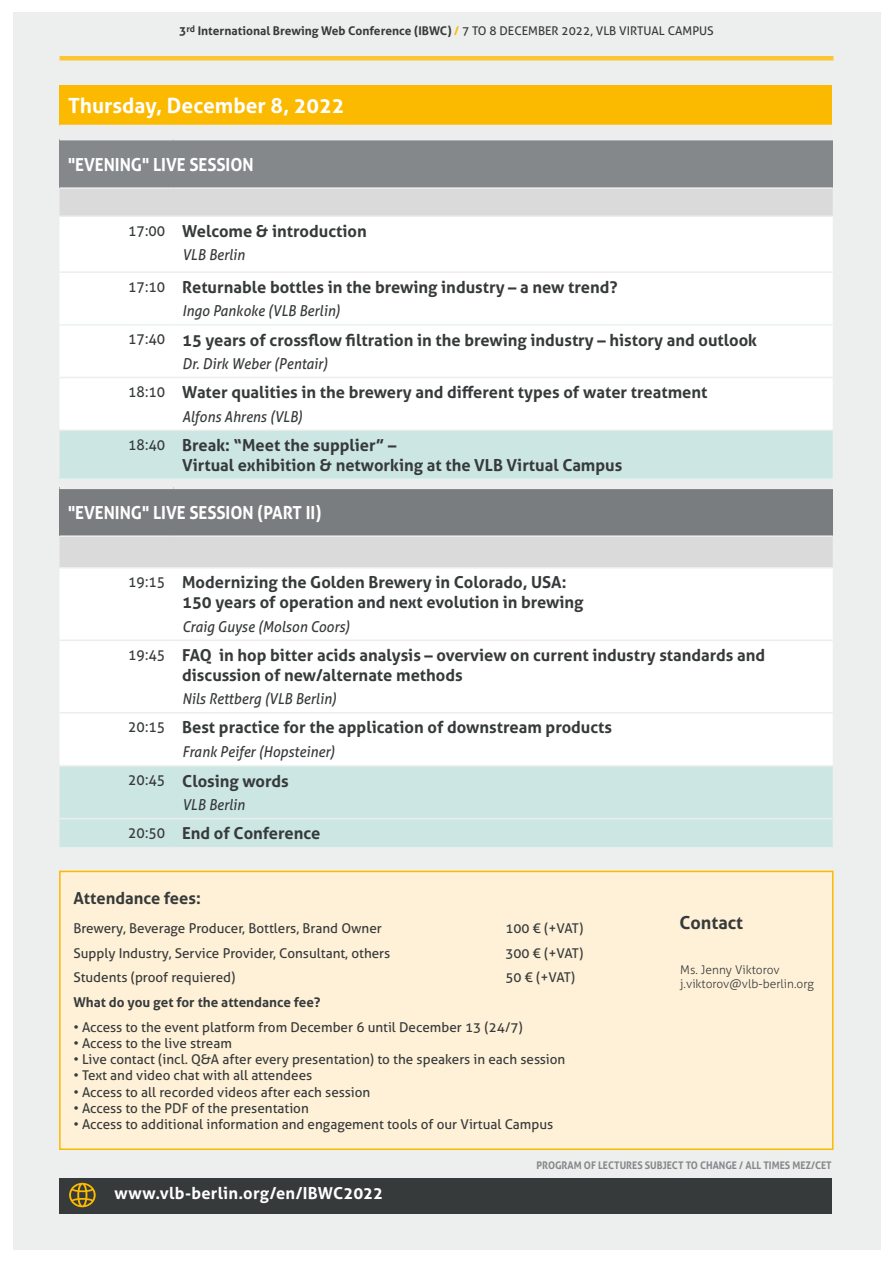
<style>
.page{position:relative;width:893px;height:1263px;background:#fff}
.page>*{position:absolute;margin:0;border:0;box-sizing:border-box;transform-origin:0 0}
.t1{font:700 21px "Aller";color:#fff}
.Themenschwerpunkt{font:700 18px "Aller";color:#fff;scale:.93 1}
.Info_Fliesstext{font:700 18px "Aller";color:#373a3b}
.TABELLE_Vortragsthem{font:700 16.5px/19.8px "Aller";color:#373a3b}
.t2{font:700 16.5px "Aller";letter-spacing:.015em;color:#fff}
.Info_Fliesstext-2{font:700 16.5px "Aller";color:#373a3b}
.TABELLE_Redner{font:italic 15px "Aller";color:#373a3b;scale:.93 1}
.TABELLE_Uhrzeit{font:15px "Aller";color:#373a3b;scale:.93 1}
.Info_Fliesstext-3{font:13.5px "Aller";color:#373a3b}
.Info_Fliesstext-4{font:700 13.5px "Aller";color:#373a3b}
.t3{font:700 12px "Aller";color:#373a3b}
.Info_Fliesstext-5{font:300 12px/14.4px "Aller";color:#373a3b}
.Themenschwerpunkt-2{font:700 10.5px "Aller";color:#84888a;scale:.93 1}
.s1{color:#fbba00}
.s2{font-weight:400}
</style>
<div class="page">
<div style="left:13px;top:13px;width:867px;height:1237px;background:#edeeee"></div>
<hr style="left:60px;top:56px;width:773px;height:4px;background:#fdc433">
<div style="left:60px;top:85px;width:773px;height:40px;background:#fbba00"></div>
<div style="left:60px;top:140px;width:773px;height:48px;background:#84888a"></div>
<div style="left:60px;top:189px;width:773px;height:26px;background:#dadada"></div>
<div style="left:60px;top:217px;width:773px;height:212px;background:#fff"></div>
<svg style="left:60px;top:431px;width:773px;height:416px;background:#cfe4e2"></svg>
<div style="left:60px;top:488px;width:773px;height:48px;background:#7a7d80"></div>
<div style="left:60px;top:568px;width:773px;height:197px;background:#fff"></div>
<hr style="left:832px;top:85px;width:1px;height:40px;background:#edeeee">
<hr style="left:60px;top:712px;width:114px;height:1px;background:#ededed">
<hr style="left:174px;top:712px;width:659px;height:1px;background:#ededed">
<hr style="left:60px;top:486px;width:114px;height:3px;background:#edeeee">
<hr style="left:174px;top:486px;width:659px;height:3px;background:#edeeee">
<hr style="left:60px;top:535px;width:114px;height:2px;background:#ededed">
<hr style="left:60px;top:567px;width:114px;height:1px;background:#ededed">
<hr style="left:174px;top:535px;width:659px;height:2px;background:#ededed">
<hr style="left:174px;top:567px;width:659px;height:1px;background:#ededed">
<hr style="left:60px;top:639px;width:114px;height:2px;background:#ededed">
<hr style="left:174px;top:639px;width:659px;height:2px;background:#ededed">
<hr style="left:60px;top:765px;width:114px;height:2px;background:#edeeee">
<hr style="left:60px;top:818px;width:114px;height:1px;background:#edeeee">
<hr style="left:174px;top:765px;width:659px;height:2px;background:#edeeee">
<hr style="left:174px;top:818px;width:659px;height:1px;background:#edeeee">
<hr style="left:60px;top:324px;width:114px;height:2px;background:#e6f3f1">
<hr style="left:174px;top:324px;width:659px;height:2px;background:#e6f3f1">
<hr style="left:60px;top:478px;width:114px;height:2px;background:#e6f3f1">
<hr style="left:174px;top:478px;width:659px;height:2px;background:#e6f3f1">
<hr style="left:60px;top:187px;width:114px;height:2px;background:#ededed">
<hr style="left:60px;top:271px;width:114px;height:2px;background:#ededed">
<hr style="left:174px;top:271px;width:659px;height:2px;background:#ededed">
<hr style="left:174px;top:187px;width:659px;height:2px;background:#edeeee">
<hr style="left:60px;top:377px;width:114px;height:1px;background:#ededed">
<hr style="left:174px;top:377px;width:659px;height:1px;background:#ededed">
<div style="left:59px;top:1178px;width:773px;height:36px;background:#373a3b"></div>
<svg style="left:69px;top:1183px;width:27px;height:24px"></svg>
<div style="left:60px;top:871px;width:773px;height:278px;background:#fff1d7"></div>
<div style="left:59px;top:871px;width:774px;height:279px;border:2px solid #fbba00"></div>
<p class="t3" style="left:179px;top:24px;width:536px">3<sup>rd</sup> International Brewing Web Conference (IBWC) <span class="s1">/</span> <span class="s2">7 TO 8 DECEMBER 2022, VLB VIRTUAL CAMPUS</span></p>
<p class="t1" style="left:68px;top:93px;width:278px">Thursday, December 8, 2022</p>
<p class="Themenschwerpunkt" style="left:68px;top:153px;width:201px">"EVENING" LIVE SESSION</p>
<p class="TABELLE_Uhrzeit" style="left:128px;top:221px;width:41px">17:00</p>
<p class="TABELLE_Vortragsthem" style="left:182px;top:221px;width:186px">Welcome &amp; introduction</p>
<p class="TABELLE_Redner" style="left:182px;top:246px;width:69px">VLB Berlin</p>
<p class="TABELLE_Uhrzeit" style="left:128px;top:277px;width:41px">17:10</p>
<p class="TABELLE_Vortragsthem" style="left:182px;top:277px;width:437px">Returnable bottles in the brewing industry – a new trend?</p>
<p class="TABELLE_Redner" style="left:182px;top:302px;width:171px">Ingo Pankoke (VLB Berlin)</p>
<p class="TABELLE_Uhrzeit" style="left:128px;top:330px;width:41px">17:40</p>
<p class="TABELLE_Vortragsthem" style="left:182px;top:330px;width:576px">15 years of crossflow filtration in the brewing industry – history and outlook</p>
<p class="TABELLE_Redner" style="left:182px;top:354px;width:158px">Dr. Dirk Weber (Pentair)</p>
<p class="TABELLE_Uhrzeit" style="left:128px;top:383px;width:41px">18:10</p>
<p class="TABELLE_Vortragsthem" style="left:182px;top:382px;width:527px">Water qualities in the brewery and different types of water treatment</p>
<p class="TABELLE_Redner" style="left:182px;top:407px;width:131px">Alfons Ahrens (VLB)</p>
<p class="TABELLE_Uhrzeit" style="left:128px;top:435px;width:41px">18:40</p>
<p class="TABELLE_Vortragsthem" style="left:182px;top:435px;width:442px">Break: “Meet the supplier” –<br>Virtual exhibition &amp; networking at the VLB Virtual Campus</p>
<p class="Themenschwerpunkt" style="left:68px;top:501px;width:274px">"EVENING" LIVE SESSION (PART II)</p>
<p class="TABELLE_Uhrzeit" style="left:128px;top:573px;width:41px">19:15</p>
<p class="TABELLE_Vortragsthem" style="left:182px;top:573px;width:403px">Modernizing the Golden Brewery in Colorado, USA:<br>150 years of operation and next evolution in brewing</p>
<p class="TABELLE_Redner" style="left:182px;top:617px;width:182px">Craig Guyse (Molson Coors)</p>
<p class="TABELLE_Uhrzeit" style="left:128px;top:645px;width:41px">19:45</p>
<p class="TABELLE_Vortragsthem" style="left:182px;top:645px;width:585px">FAQ in hop bitter acids analysis – overview on current industry standards and discussion of new/alternate methods</p>
<p class="TABELLE_Redner" style="left:182px;top:690px;width:167px">Nils Rettberg (VLB Berlin)</p>
<p class="TABELLE_Uhrzeit" style="left:128px;top:718px;width:41px">20:15</p>
<p class="TABELLE_Vortragsthem" style="left:182px;top:717px;width:431px">Best practice for the application of downstream products</p>
<p class="TABELLE_Redner" style="left:182px;top:742px;width:166px">Frank Peifer (Hopsteiner)</p>
<p class="TABELLE_Uhrzeit" style="left:128px;top:771px;width:41px">20:45</p>
<p class="TABELLE_Vortragsthem" style="left:182px;top:771px;width:108px">Closing words</p>
<p class="TABELLE_Redner" style="left:182px;top:796px;width:69px">VLB Berlin</p>
<p class="TABELLE_Uhrzeit" style="left:128px;top:824px;width:41px">20:50</p>
<p class="TABELLE_Vortragsthem" style="left:182px;top:823px;width:140px">End of Conference</p>
<p class="Info_Fliesstext-2" style="left:73px;top:888px;width:129px">Attendance fees:</p>
<p class="Info_Fliesstext-3" style="left:73px;top:920px;width:310px">Brewery, Beverage Producer, Bottlers, Brand Owner</p>
<p class="Info_Fliesstext-3" style="left:505px;top:920px;width:79px">100 € (+VAT)</p>
<p class="Info_Fliesstext-3" style="left:73px;top:944px;width:318px">Supply Industry, Service Provider, Consultant, others</p>
<p class="Info_Fliesstext-3" style="left:505px;top:944px;width:79px">300 € (+VAT)</p>
<p class="Info_Fliesstext-3" style="left:73px;top:969px;width:164px">Students (proof requiered)</p>
<p class="Info_Fliesstext-3" style="left:505px;top:969px;width:71px">50 € (+VAT)</p>
<p class="Info_Fliesstext-4" style="left:73px;top:994px;width:249px">What do you get for the attendance fee?</p>
<p class="Info_Fliesstext-3" style="left:73px;top:1019px;width:451px">• Access to the event platform from December 6 until December 13 (24/7)</p>
<p class="Info_Fliesstext-3" style="left:73px;top:1035px;width:160px">• Access to the live stream</p>
<p class="Info_Fliesstext-3" style="left:73px;top:1051px;width:494px">• Live contact (incl. Q&amp;A after every presentation) to the speakers in each session</p>
<p class="Info_Fliesstext-3" style="left:73px;top:1067px;width:240px">• Text and video chat with all attendees</p>
<p class="Info_Fliesstext-3" style="left:73px;top:1083px;width:298px">• Access to all recorded videos after each session</p>
<p class="Info_Fliesstext-3" style="left:73px;top:1100px;width:237px">• Access to the PDF of the presentation</p>
<p class="Info_Fliesstext-3" style="left:73px;top:1116px;width:481px">• Access to additional information and engagement tools of our Virtual Campus</p>
<p class="Info_Fliesstext" style="left:679px;top:911px;width:65px">Contact</p>
<p class="Info_Fliesstext-5" style="left:680px;top:962px;width:135px">Ms. Jenny Viktorov j.viktorov@vlb-berlin.org</p>
<p class="t2" style="left:114px;top:1183px;width:270px">www.vlb-berlin.org/en/IBWC2022</p>
<p class="Themenschwerpunkt-2" style="left:536px;top:1158px;width:319px">PROGRAM OF LECTURES SUBJECT TO CHANGE / ALL TIMES MEZ/CET</p>
</div>
